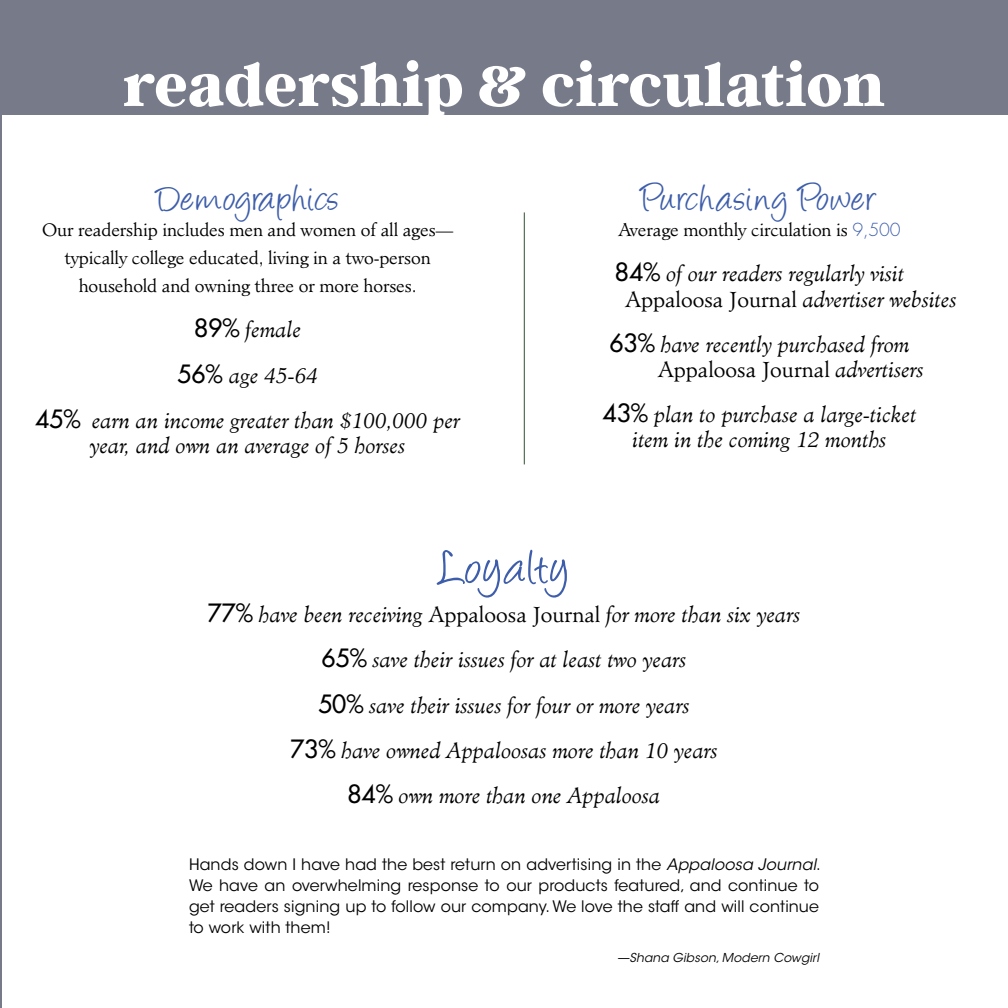
<style>
.page{position:relative;width:1008px;height:1008px;background:#fff}
.page>*{position:absolute;margin:0;border:0;box-sizing:border-box;transform-origin:0 0}
.t1{font:800 63px "Argent CF";color:#fff}
.t2{font:56px "Angelina";letter-spacing:.035em;color:#3e5eab}
.t3{font:42px "Angelina";letter-spacing:.03em;color:#3e5eab}
.t4{font:italic 300 21px/45.1px "Minister Std";color:#000;text-align:center}
.t5{font:300 17.5px/28px "Minister Std";letter-spacing:-.01em;color:#000;text-align:center}
.t6{font:15.75px/21px "ITC Avant Garde Std";letter-spacing:.01em;color:#000;text-align:justify}
.t7{font:italic 12.25px "ITC Avant Garde Std";letter-spacing:.01em;color:#000}
.s1{font-family:"Futura Std";font-weight:500;font-style:normal;font-size:24.5px}
.s2{font-family:"Futura Std";color:#3e5eab}
.s3{font-style:normal}
.s4{font-style:italic}
</style>
<div class="page">
<hr style="left:0;top:0;width:1px;height:1008px;background:#777a88">
<div style="left:0;top:0;width:1008px;height:115px;background:#777a88"></div>
<hr style="left:524px;top:212px;width:1px;height:252px;background:#315134">
<h1 class="t1" style="left:123px;top:51px;width:764px">readership &amp; circulation</h1>
<h3 class="t3" style="left:157px;top:181px;width:183px">Demographics</h3>
<p class="t5" style="left:42px;top:216px;width:413px">Our readership includes men and women of all ages— typically college educated, living in a two-person household and owning three or more horses.</p>
<p class="t4" style="left:35px;top:308px;width:427px"><span class="s1">89%</span> female<br><span class="s1">56%</span> age 45-64<br><span class="s1">45%</span> earn an income greater than $100,000 per</p>
<p class="t4" style="left:90px;top:423px;width:317px">year, and own an average of 5 horses</p>
<h3 class="t3" style="left:641px;top:181px;width:238px">Purchasing Power</h3>
<p class="t5" style="left:618px;top:216px;width:284px">Average monthly circulation is <span class="s2">9,500</span></p>
<p class="t4" style="left:625px;top:262px;width:333px;line-height:25.2px;text-align:left;text-indent:-11px"><span class="s1">84%</span> of our readers regularly visit<br><span class="s3">Appaloosa Journal</span> advertiser websites</p>
<p class="t4" style="left:658px;top:332px;width:267px;line-height:25.2px;text-align:left;text-indent:-49px"><span class="s1">63%</span> have recently purchased from<br><span class="s3">Appaloosa Journal</span> advertisers</p>
<p class="t4" style="left:603px;top:402px;width:315px;line-height:25.2px"><span class="s1">43%</span> plan to purchase a large-ticket item in the coming 12 months</p>
<h2 class="t2" style="left:439px;top:544px;width:132px">Loyalty</h2>
<p class="t4" style="left:207px;top:593px;width:595px"><span class="s1">77%</span> have been receiving <span class="s3">Appaloosa Journal</span> for more than six years <span class="s1">65%</span> save their issues for at least two years<br><span class="s1">50%</span> save their issues for four or more years<br><span class="s1">73%</span> have owned Appaloosas more than 10 years<br><span class="s1">84%</span> own more than one Appaloosa</p>
<p class="t6" style="left:189px;top:854px;width:633px">Hands down I have had the best return on advertising in the <span class="s4">Appaloosa Journal</span>.<br>We have an overwhelming response to our products featured, and continue to get readers signing up to follow our company. We love the staff and will continue to work with them!</p>
<p class="t7" style="left:617px;top:950px;width:203px">—Shana Gibson, Modern Cowgirl</p>
</div>
